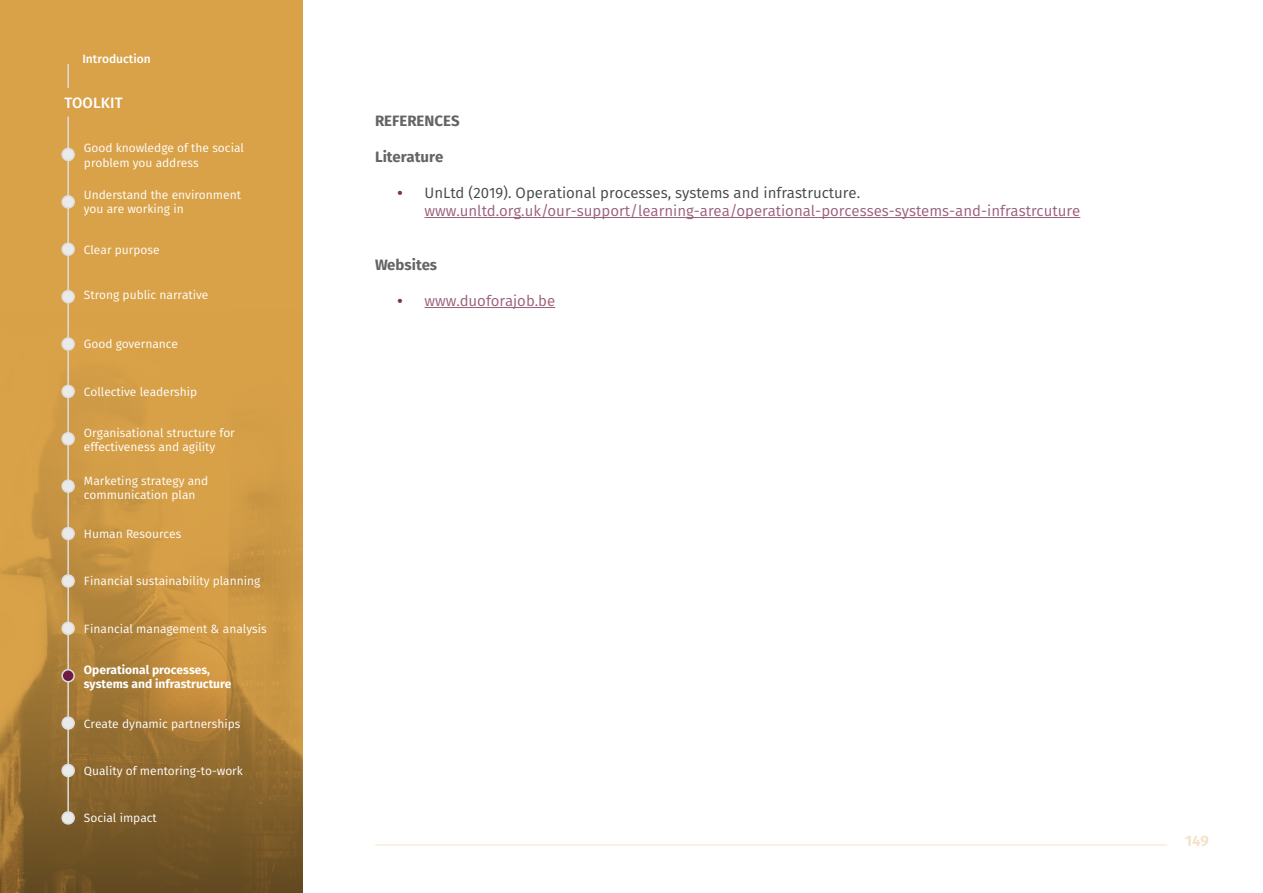
<style>
.page{position:relative;width:1263px;height:893px;background:#fff}
.page>*{position:absolute;margin:0;border:0;box-sizing:border-box;transform-origin:0 0}
.t1{font:15px/18px "Fira Sans";color:#9a5f7b}
.t2{font:700 15px "Fira Sans";color:#646464}
.t3{font:500 15px "Fira Sans";letter-spacing:.01em;color:#fff}
.t4{font:700 15px "Fira Sans";color:#f4e3c8}
.t5{font:12px/14.4px "Fira Sans";color:#fff}
.t6{font:700 12px/14.4px "Fira Sans";color:#fff}
.t7{font:500 12px "Fira Sans";color:#fff}
.s1{font-weight:700;color:#7c3255}
.s2{color:#464646}
</style>
<div class="page">
<svg style="left:0;top:0;width:303px;height:893px;fill:#d7a148"></svg>
<hr style="left:67px;top:116px;width:2px;height:695px;background:#dedede">
<div style="left:62px;top:148px;width:12px;height:12px;background:#eaeaea;border-radius:50%"></div>
<div style="left:61px;top:148px;width:14px;height:13px;border:2px solid #dedede;border-radius:50%"></div>
<div style="left:62px;top:196px;width:12px;height:12px;background:#eaeaea;border-radius:50%"></div>
<div style="left:61px;top:195px;width:14px;height:14px;border:2px solid #dedede;border-radius:50%"></div>
<div style="left:62px;top:243px;width:12px;height:12px;background:#eaeaea;border-radius:50%"></div>
<div style="left:61px;top:242px;width:14px;height:14px;border:2px solid #dedede;border-radius:50%"></div>
<div style="left:62px;top:291px;width:12px;height:12px;background:#eaeaea;border-radius:50%"></div>
<div style="left:61px;top:290px;width:14px;height:13px;border:2px solid #dedede;border-radius:50%"></div>
<div style="left:62px;top:385px;width:12px;height:12px;background:#eaeaea;border-radius:50%"></div>
<div style="left:61px;top:385px;width:14px;height:13px;border:2px solid #dedede;border-radius:50%"></div>
<div style="left:62px;top:338px;width:12px;height:12px;background:#eaeaea;border-radius:50%"></div>
<div style="left:61px;top:337px;width:14px;height:14px;border:2px solid #dedede;border-radius:50%"></div>
<div style="left:62px;top:433px;width:12px;height:12px;background:#eaeaea;border-radius:50%"></div>
<div style="left:61px;top:432px;width:14px;height:14px;border:2px solid #dedede;border-radius:50%"></div>
<div style="left:62px;top:480px;width:12px;height:12px;background:#eaeaea;border-radius:50%"></div>
<div style="left:61px;top:479px;width:14px;height:14px;border:2px solid #dedede;border-radius:50%"></div>
<div style="left:62px;top:528px;width:12px;height:12px;background:#eaeaea;border-radius:50%"></div>
<div style="left:61px;top:527px;width:14px;height:13px;border:2px solid #dedede;border-radius:50%"></div>
<div style="left:62px;top:575px;width:12px;height:12px;background:#eaeaea;border-radius:50%"></div>
<div style="left:61px;top:574px;width:14px;height:14px;border:2px solid #dedede;border-radius:50%"></div>
<div style="left:62px;top:622px;width:12px;height:12px;background:#eaeaea;border-radius:50%"></div>
<div style="left:61px;top:622px;width:14px;height:13px;border:2px solid #dedede;border-radius:50%"></div>
<div style="left:62px;top:670px;width:12px;height:12px;background:#6e1b42;border-radius:50%"></div>
<div style="left:61px;top:669px;width:14px;height:13px;border:2px solid #dedede;border-radius:50%"></div>
<div style="left:62px;top:717px;width:12px;height:12px;background:#eaeaea;border-radius:50%"></div>
<div style="left:61px;top:716px;width:14px;height:14px;border:2px solid #dedede;border-radius:50%"></div>
<div style="left:62px;top:764px;width:12px;height:12px;background:#eaeaea;border-radius:50%"></div>
<div style="left:61px;top:764px;width:14px;height:13px;border:2px solid #dedede;border-radius:50%"></div>
<div style="left:62px;top:812px;width:12px;height:12px;background:#eaeaea;border-radius:50%"></div>
<div style="left:61px;top:811px;width:14px;height:14px;border:2px solid #dedede;border-radius:50%"></div>
<hr style="left:67px;top:64px;width:2px;height:24px;background:#dedede">
<hr style="left:424px;top:217px;width:656px;height:1px;background:#9a5f7b">
<hr style="left:424px;top:307px;width:131px;height:1px;background:#9a5f7b">
<hr style="left:375px;top:845px;width:792px;height:1px;background:#f4e3c8">
<p class="t7" style="left:82px;top:51px;width:70px">Introduction</p>
<p class="t3" style="left:64px;top:92px;width:60px">TOOLKIT</p>
<p class="t5" style="left:84px;top:141px;width:162px">Good knowledge of the social problem you address</p>
<p class="t5" style="left:84px;top:187px;width:159px">Understand the environment you are working in</p>
<p class="t5" style="left:84px;top:242px;width:77px">Clear purpose</p>
<p class="t5" style="left:84px;top:288px;width:126px">Strong public narrative</p>
<p class="t5" style="left:84px;top:337px;width:96px">Good governance</p>
<p class="t5" style="left:84px;top:385px;width:115px">Collective leadership</p>
<p class="t5" style="left:84px;top:425px;width:152px">Organisational structure for effectiveness and agility</p>
<p class="t5" style="left:84px;top:473px;width:126px">Marketing strategy and communication plan</p>
<p class="t5" style="left:84px;top:527px;width:99px">Human Resources</p>
<p class="t5" style="left:84px;top:573px;width:178px">Financial sustainability planning</p>
<p class="t5" style="left:84px;top:621px;width:184px">Financial management &amp; analysis</p>
<p class="t6" style="left:84px;top:662px;width:149px">Operational processes, systems and infrastructure</p>
<p class="t5" style="left:84px;top:716px;width:158px">Create dynamic partnerships</p>
<p class="t5" style="left:84px;top:764px;width:161px">Quality of mentoring-to-work</p>
<p class="t5" style="left:84px;top:810px;width:74px">Social impact</p>
<p class="t2" style="left:375px;top:110px;width:86px">REFERENCES</p>
<p class="t2" style="left:375px;top:146px;width:70px">Literature</p>
<p class="t1" style="left:424px;top:184px;width:657px;text-indent:-27px"><span class="s1">•</span> <span class="s2">UnLtd (2019). Operational processes, systems and infrastructure. </span>www.unltd.org.uk/our-support/learning-area/operational-porcesses-systems-and-infrastrcuture</p>
<p class="t2" style="left:375px;top:254px;width:64px">Websites</p>
<p class="t1" style="left:398px;top:292px;width:159px"><span class="s1">•</span> www.duoforajob.be</p>
<p class="t4" style="left:1185px;top:830px;width:25px">149</p>
</div>
